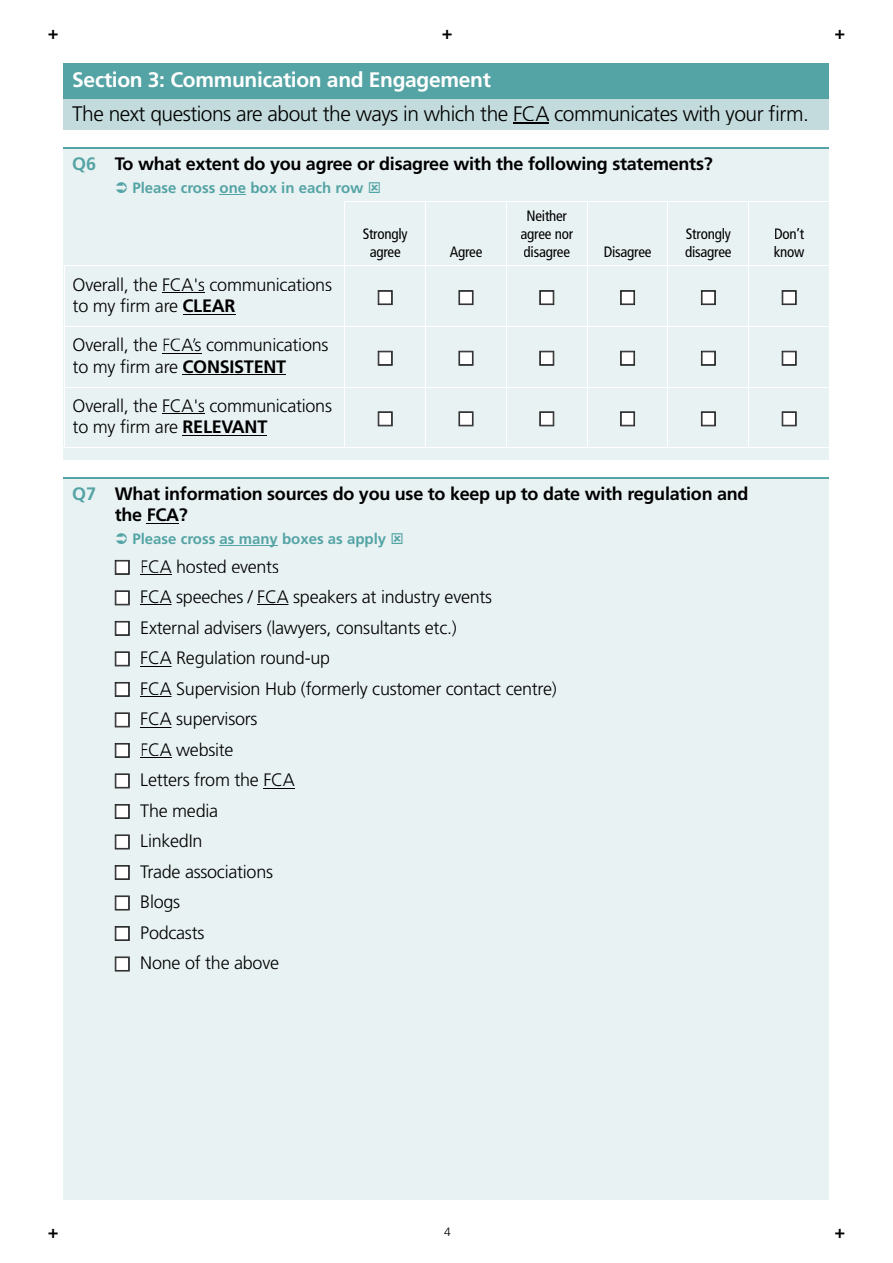
<style>
.page{position:relative;width:893px;height:1263px;background:#fff}
.page>*{position:absolute;margin:0;border:0;box-sizing:border-box;transform-origin:0 0}
.t1{font:300 21px "Frutiger LT Std";letter-spacing:-.025em;color:#000}
.t2{font:700 21px "Frutiger LT Std";letter-spacing:-.015em;color:#fff}
.t3{font:300 18px/30.5px "Frutiger LT Std";letter-spacing:-.015em;color:#000}
.t4{font:700 18px/21.6px "Frutiger LT Std";letter-spacing:-.015em;color:#000}
.t5{font:condensed 15px/18px "Frutiger LT Std";letter-spacing:-.015em;color:#000;text-align:center}
.t6{font:700 15px "Frutiger LT Std";color:#55a4a5}
.t7{font:300 12px "Frutiger LT Std";color:#000}
.s1{color:#55a4a5}
.s2{font-weight:700}
</style>
<div class="page">
<div style="left:64px;top:64px;width:765px;height:1135px;background:#e9f2f3"></div>
<div style="left:64px;top:64px;width:765px;height:37px;background:#55a4a5"></div>
<div style="left:64px;top:99px;width:765px;height:33px;background:#c3dbdc"></div>
<hr style="left:513px;top:122px;width:36px;height:1px;background:#000">
<div style="left:64px;top:131px;width:765px;height:18px;background:#fff"></div>
<hr style="left:64px;top:148px;width:765px;height:1px;background:#55a4a5">
<svg style="left:220px;top:194px;width:26px;height:1px"></svg>
<div style="left:64px;top:460px;width:765px;height:18px;background:#fff"></div>
<hr style="left:64px;top:477px;width:765px;height:1px;background:#55a4a5">
<hr style="left:147px;top:523px;width:32px;height:1px;background:#000">
<hr style="left:220px;top:545px;width:58px;height:1px;background:#55a4a5">
<hr style="left:344px;top:202px;width:1px;height:63px;background:#fff">
<hr style="left:425px;top:202px;width:1px;height:63px;background:#fff">
<hr style="left:506px;top:202px;width:1px;height:63px;background:#fff">
<hr style="left:587px;top:202px;width:1px;height:63px;background:#fff">
<hr style="left:668px;top:202px;width:1px;height:63px;background:#fff">
<hr style="left:748px;top:202px;width:1px;height:63px;background:#fff">
<hr style="left:64px;top:265px;width:281px;height:1px;background:#fff">
<hr style="left:345px;top:265px;width:81px;height:1px;background:#fff">
<hr style="left:426px;top:265px;width:80px;height:1px;background:#fff">
<hr style="left:506px;top:265px;width:81px;height:1px;background:#fff">
<hr style="left:587px;top:265px;width:81px;height:1px;background:#fff">
<hr style="left:587px;top:266px;width:1px;height:60px;background:#fff">
<hr style="left:668px;top:265px;width:81px;height:1px;background:#fff">
<hr style="left:749px;top:265px;width:81px;height:1px;background:#fff">
<hr style="left:64px;top:326px;width:281px;height:1px;background:#fff">
<hr style="left:344px;top:327px;width:1px;height:60px;background:#fff">
<hr style="left:425px;top:327px;width:1px;height:60px;background:#fff">
<hr style="left:506px;top:326px;width:81px;height:1px;background:#fff">
<hr style="left:506px;top:327px;width:1px;height:60px;background:#fff">
<hr style="left:587px;top:326px;width:81px;height:1px;background:#fff">
<hr style="left:587px;top:327px;width:1px;height:60px;background:#fff">
<hr style="left:668px;top:327px;width:1px;height:60px;background:#fff">
<hr style="left:749px;top:326px;width:81px;height:1px;background:#fff">
<hr style="left:748px;top:327px;width:1px;height:60px;background:#fff">
<hr style="left:64px;top:387px;width:281px;height:1px;background:#fff">
<hr style="left:344px;top:387px;width:1px;height:60px;background:#fff">
<hr style="left:425px;top:387px;width:1px;height:60px;background:#fff">
<hr style="left:506px;top:387px;width:81px;height:1px;background:#fff">
<hr style="left:506px;top:387px;width:1px;height:60px;background:#fff">
<hr style="left:587px;top:387px;width:81px;height:1px;background:#fff">
<hr style="left:587px;top:387px;width:1px;height:60px;background:#fff">
<hr style="left:668px;top:387px;width:1px;height:60px;background:#fff">
<hr style="left:749px;top:387px;width:81px;height:1px;background:#fff">
<hr style="left:748px;top:387px;width:1px;height:60px;background:#fff">
<hr style="left:64px;top:447px;width:281px;height:1px;background:#fff">
<hr style="left:345px;top:447px;width:81px;height:1px;background:#fff">
<hr style="left:426px;top:447px;width:80px;height:1px;background:#fff">
<hr style="left:506px;top:447px;width:81px;height:1px;background:#fff">
<hr style="left:587px;top:447px;width:81px;height:1px;background:#fff">
<hr style="left:668px;top:447px;width:81px;height:1px;background:#fff">
<hr style="left:749px;top:447px;width:81px;height:1px;background:#fff">
<hr style="left:344px;top:266px;width:1px;height:60px;background:#fff">
<hr style="left:425px;top:266px;width:1px;height:60px;background:#fff">
<hr style="left:506px;top:266px;width:1px;height:60px;background:#fff">
<hr style="left:668px;top:266px;width:1px;height:60px;background:#fff">
<hr style="left:748px;top:266px;width:1px;height:60px;background:#fff">
<hr style="left:345px;top:326px;width:81px;height:1px;background:#fff">
<hr style="left:426px;top:326px;width:80px;height:1px;background:#fff">
<hr style="left:668px;top:326px;width:81px;height:1px;background:#fff">
<hr style="left:345px;top:387px;width:81px;height:1px;background:#fff">
<hr style="left:426px;top:387px;width:80px;height:1px;background:#fff">
<hr style="left:668px;top:387px;width:81px;height:1px;background:#fff">
<hr style="left:344px;top:201px;width:82px;height:1px;background:#fff">
<hr style="left:426px;top:201px;width:80px;height:1px;background:#fff">
<hr style="left:506px;top:201px;width:81px;height:1px;background:#fff">
<hr style="left:587px;top:201px;width:81px;height:1px;background:#fff">
<hr style="left:668px;top:201px;width:81px;height:1px;background:#fff">
<hr style="left:749px;top:201px;width:81px;height:1px;background:#fff">
<hr style="left:64px;top:266px;width:1px;height:60px;background:#fff">
<hr style="left:64px;top:327px;width:1px;height:60px;background:#fff">
<hr style="left:64px;top:387px;width:1px;height:60px;background:#fff">
<hr style="left:162px;top:292px;width:43px;height:1px;background:#000">
<hr style="left:183px;top:314px;width:52px;height:1px;background:#000">
<svg style="left:378px;top:290px;width:15px;height:15px"></svg>
<svg style="left:459px;top:290px;width:14px;height:15px"></svg>
<svg style="left:539px;top:290px;width:15px;height:15px"></svg>
<svg style="left:620px;top:290px;width:15px;height:15px"></svg>
<svg style="left:701px;top:290px;width:15px;height:15px"></svg>
<svg style="left:782px;top:290px;width:15px;height:15px"></svg>
<hr style="left:162px;top:353px;width:39px;height:1px;background:#000">
<hr style="left:183px;top:374px;width:103px;height:1px;background:#000">
<svg style="left:378px;top:351px;width:15px;height:15px"></svg>
<svg style="left:459px;top:351px;width:14px;height:15px"></svg>
<svg style="left:539px;top:351px;width:15px;height:15px"></svg>
<svg style="left:620px;top:351px;width:15px;height:15px"></svg>
<svg style="left:701px;top:351px;width:15px;height:15px"></svg>
<svg style="left:782px;top:351px;width:15px;height:15px"></svg>
<hr style="left:162px;top:413px;width:43px;height:1px;background:#000">
<hr style="left:183px;top:435px;width:84px;height:1px;background:#000">
<svg style="left:378px;top:411px;width:15px;height:15px"></svg>
<svg style="left:459px;top:411px;width:14px;height:15px"></svg>
<svg style="left:539px;top:411px;width:15px;height:15px"></svg>
<svg style="left:620px;top:411px;width:15px;height:15px"></svg>
<svg style="left:701px;top:411px;width:15px;height:15px"></svg>
<svg style="left:782px;top:411px;width:15px;height:15px"></svg>
<svg style="left:115px;top:560px;width:15px;height:15px"></svg>
<hr style="left:140px;top:574px;width:32px;height:1px;background:#000">
<svg style="left:115px;top:590px;width:15px;height:15px"></svg>
<hr style="left:140px;top:604px;width:32px;height:1px;background:#000">
<hr style="left:257px;top:604px;width:31px;height:1px;background:#000">
<svg style="left:115px;top:621px;width:15px;height:15px"></svg>
<svg style="left:115px;top:651px;width:15px;height:15px"></svg>
<hr style="left:140px;top:665px;width:32px;height:1px;background:#000">
<svg style="left:115px;top:682px;width:15px;height:15px"></svg>
<hr style="left:140px;top:696px;width:32px;height:1px;background:#000">
<svg style="left:115px;top:712px;width:15px;height:15px"></svg>
<hr style="left:140px;top:727px;width:32px;height:1px;background:#000">
<svg style="left:115px;top:743px;width:15px;height:15px"></svg>
<hr style="left:140px;top:757px;width:32px;height:1px;background:#000">
<svg style="left:115px;top:773px;width:15px;height:15px"></svg>
<hr style="left:263px;top:788px;width:32px;height:1px;background:#000">
<svg style="left:115px;top:804px;width:15px;height:15px"></svg>
<svg style="left:115px;top:834px;width:15px;height:15px"></svg>
<svg style="left:115px;top:865px;width:15px;height:15px"></svg>
<svg style="left:115px;top:895px;width:15px;height:15px"></svg>
<svg style="left:115px;top:926px;width:15px;height:15px"></svg>
<svg style="left:115px;top:956px;width:15px;height:15px"></svg>
<p class="t4" style="left:48px;top:22px;width:12px">+</p>
<p class="t4" style="left:442px;top:22px;width:12px">+</p>
<p class="t2" style="left:72px;top:68px;width:420px">Section 3: Communication and Engagement</p>
<p class="t1" style="left:72px;top:101px;width:738px">The next questions are about the ways in which the FCA communicates with your firm.</p>
<p class="t4" style="left:72px;top:153px;width:642px"><span class="s1">Q6</span> To what extent do you agree or disagree with the following statements?</p>
<p class="t6" style="left:132px;top:179px;width:233px">Please cross one box in each row</p>
<p class="t5" style="left:363px;top:225px;width:47px">Strongly agree</p>
<p class="t5" style="left:520px;top:207px;width:54px">Neither agree nor disagree</p>
<p class="t5" style="left:685px;top:225px;width:48px;text-align:left">Strongly disagree</p>
<p class="t5" style="left:774px;top:225px;width:32px;text-align:left">Don’t know</p>
<p class="t5" style="left:604px;top:243px;width:49px">Disagree</p>
<p class="t5" style="left:450px;top:243px;width:34px">Agree</p>
<p class="t3" style="left:73px;top:274px;width:261px;line-height:21.6px">Overall, the FCA's communications to my firm are <span class="s2">CLEAR</span></p>
<p class="t3" style="left:73px;top:334px;width:257px;line-height:21.6px">Overall, the FCA’s communications to my firm are <span class="s2">CONSISTENT</span></p>
<p class="t3" style="left:73px;top:395px;width:261px;line-height:21.6px">Overall, the FCA's communications to my firm are <span class="s2">RELEVANT</span></p>
<p class="t4" style="left:115px;top:483px;width:635px;text-indent:-43px"><span class="s1">Q7</span> What information sources do you use to keep up to date with regulation and the FCA?</p>
<p class="t6" style="left:132px;top:530px;width:255px">Please cross as many boxes as apply</p>
<p class="t3" style="left:140px;top:551px;width:418px">FCA hosted events<br>FCA speeches / FCA speakers at industry events<br>External advisers (lawyers, consultants etc.)<br>FCA Regulation round-up<br>FCA Supervision Hub (formerly customer contact centre)<br>FCA supervisors<br>FCA website<br>Letters from the FCA<br>The media<br>LinkedIn<br>Trade associations<br>Blogs<br>Podcasts<br>None of the above</p>
<p class="t4" style="left:834px;top:22px;width:12px">+</p>
<p class="t4" style="left:48px;top:1221px;width:12px">+</p>
<p class="t7" style="left:444px;top:1225px;width:8px">4</p>
<p class="t4" style="left:834px;top:1221px;width:12px">+</p>
</div>
